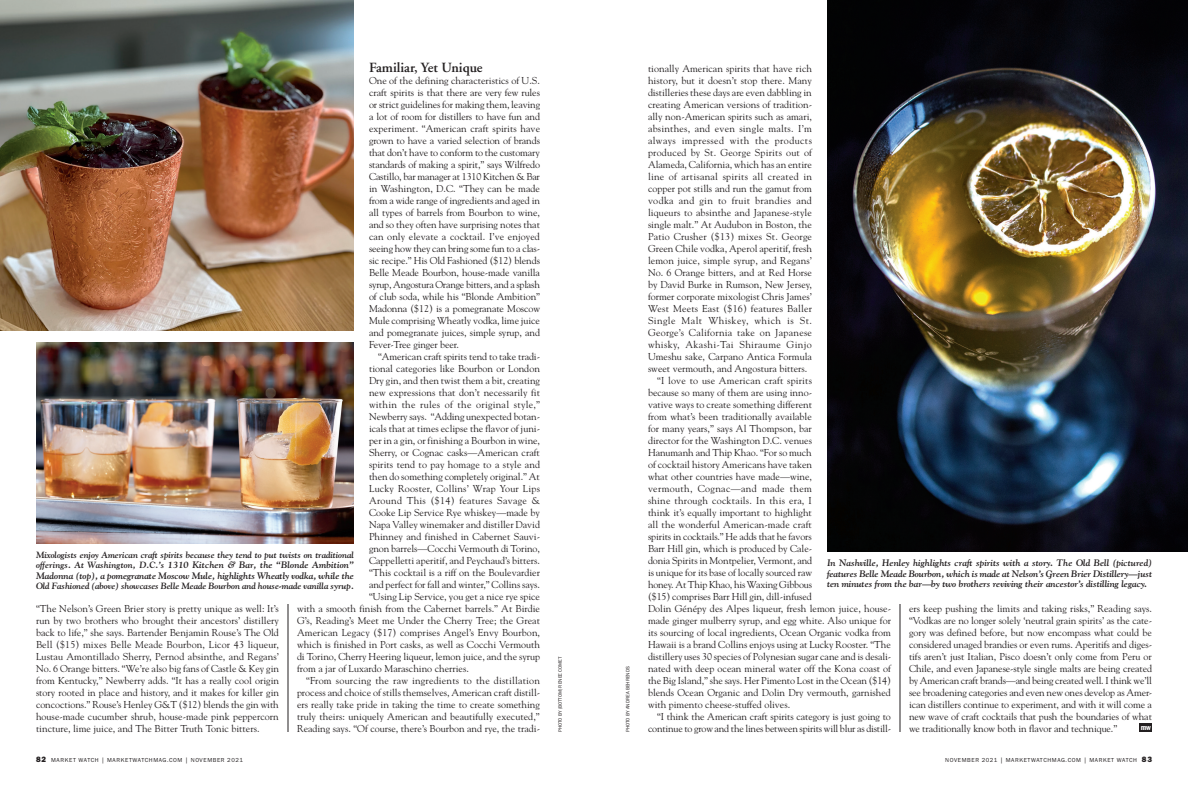
<style>
.page{position:relative;width:1188px;height:792px;background:#fff}
.page>*{position:absolute;margin:0;border:0;box-sizing:border-box;transform-origin:0 0}
.body_subhead{font:600 14px "Adobe Garamond";color:#231f20}
.body{font:10px/12px "Goudy";color:#231f20;text-align:justify}
.body-2{font:10px/12px "Goudy";letter-spacing:-.02em;color:#231f20;text-align:right}
.body-3{font:10px "Goudy";letter-spacing:.025em;color:#231f20}
.t1{font:italic 700 9.4px/10.4px "Goudy";letter-spacing:-.01em;color:#231f20}
.t2{font:italic 700 9px "Goudy";letter-spacing:-.01em;color:#231f20}
.t3{font:600 condensed 8px "Franklin Gothic EF";color:#fff}
.folio{font:6px "Franklin Gothic EF";letter-spacing:.1em;color:#231f20}
.photocredit{font:5px "Franklin Gothic EF";color:#231f20}
.s1{font-size:9px}
.s2{font-weight:800;font-size:8px}
</style>
<div class="page">
<div style="left:1140px;top:723px;width:12px;height:9px;background:#231f20"></div>
<hr style="left:288px;top:604px;width:1px;height:128px;background:#231f20">
<hr style="left:900px;top:604px;width:1px;height:128px;background:#231f20">
<img style="left:0;top:0;width:354px;height:331px">
<img style="left:36px;top:342px;width:318px;height:202px">
<img style="left:827px;top:0;width:361px;height:552px">
<p class="body_subhead" style="left:369px;top:60px;width:115px">Familiar, Yet Unique</p>
<p class="body" style="left:369px;top:74px;width:173px">One of the defining characteristics of U.S. craft spirits is that there are very few rules or strict guidelines for making them, leaving a lot of room for distillers to have fun and experiment. “American craft spirits have grown to have a varied selection of brands that don’t have to conform to the customary standards of making a spirit,” says Wilfredo Castillo, bar manager at 1310 Kitchen &amp; Bar in Washington, D.C. “They can be made from a wide range of ingredients and aged in all types of barrels from Bourbon to wine, and so they often have surprising notes that can only elevate a cocktail. I’ve enjoyed seeing how they can bring some fun to a clas&shy;sic recipe.” His Old Fashioned ($12) blends Belle Meade Bourbon, house-made vanilla syrup, Angostura Orange bitters, and a splash of club soda, while his “Blonde Ambition” Madonna ($12) is a pomegranate Moscow Mule comprising Wheatly vodka, lime juice and pomegranate juices, simple syrup, and Fever-Tree ginger beer.</p>
<p class="body" style="left:378px;top:350px;width:163px">“American craft spirits tend to take tradi-</p>
<p class="body" style="left:369px;top:362px;width:172px">tional categories like Bourbon or London</p>
<p class="body" style="left:369px;top:374px;width:173px">Dry gin, and then twist them a bit, creating</p>
<p class="body" style="left:369px;top:386px;width:173px">new expressions that don’t necessarily fit</p>
<p class="body-3" style="left:369px;top:398px;width:173px">within the rules of the original style,”</p>
<p class="body" style="left:369px;top:410px;width:172px">Newberry says. “Adding unexpected botan-</p>
<p class="body" style="left:369px;top:422px;width:172px">icals that at times eclipse the flavor of juni-</p>
<p class="body" style="left:369px;top:434px;width:173px">per in a gin, or finishing a Bourbon in wine,</p>
<p class="body" style="left:369px;top:446px;width:172px">Sherry, or Cognac casks—American craft</p>
<p class="body" style="left:369px;top:458px;width:173px">spirits tend to pay homage to a style and</p>
<p class="body" style="left:369px;top:470px;width:172px">then do something completely original.” At</p>
<p class="body" style="left:369px;top:482px;width:173px">Lucky Rooster, Collins’ Wrap Your Lips</p>
<p class="body-3" style="left:369px;top:494px;width:173px">Around This ($14) features Savage &amp;</p>
<p class="body" style="left:369px;top:506px;width:172px">Cooke Lip Service Rye whiskey—made by</p>
<p class="body" style="left:369px;top:518px;width:173px">Napa Valley winemaker and distiller David</p>
<p class="body" style="left:369px;top:530px;width:172px">Phinney and finished in Cabernet Sauvi-</p>
<p class="body" style="left:369px;top:542px;width:173px">gnon barrels—Cocchi Vermouth di Torino,</p>
<p class="body" style="left:369px;top:554px;width:172px">Cappelletti aperitif, and Peychaud’s bitters.</p>
<p class="body" style="left:369px;top:566px;width:173px">“This cocktail is a riff on the Boulevardier</p>
<p class="body" style="left:369px;top:578px;width:172px">and perfect for fall and winter,” Collins says.</p>
<p class="body" style="left:369px;top:590px;width:173px">“Using Lip Service, you get a nice rye spice</p>
<p class="body" style="left:297px;top:602px;width:245px">with a smooth finish from the Cabernet barrels.” At Birdie</p>
<p class="body" style="left:297px;top:614px;width:245px">G’s, Reading’s Meet me Under the Cherry Tree; the Great</p>
<p class="body" style="left:297px;top:626px;width:245px">American Legacy ($17) comprises Angel’s Envy Bourbon,</p>
<p class="body" style="left:297px;top:638px;width:245px">which is finished in Port casks, as well as Cocchi Vermouth</p>
<p class="body" style="left:297px;top:650px;width:245px">di Torino, Cherry Heering liqueur, lemon juice, and the syrup</p>
<p class="body" style="left:297px;top:662px;width:173px">from a jar of Luxardo Maraschino cherries.</p>
<p class="body" style="left:297px;top:674px;width:244px;text-indent:9px">“From sourcing the raw ingredients to the distillation process and choice of stills themselves, American craft distill&shy;ers really take pride in taking the time to create something truly theirs: uniquely American and beautifully executed,” Reading says. “Of course, there’s Bourbon and rye, the tradi-</p>
<p class="t2" style="left:36px;top:549px;width:319px">Mixologists enjoy American craft spirits because they tend to put twists on traditional</p>
<p class="t1" style="left:36px;top:560px;width:320px"><span class="s1">offerings. At Washington, D.C.’s</span> 1310 Kitchen &amp; Bar, the “Blonde Ambition”<br>Madonna (top), a pomegranate Moscow Mule, highlights Wheatly vodka, while the</p>
<p class="t2" style="left:36px;top:580px;width:320px">Old Fashioned (above) showcases Belle Meade Bourbon and house-made vanilla syrup.</p>
<p class="body" style="left:36px;top:602px;width:245px">“The Nelson’s Green Brier story is pretty unique as well: It’s run by two brothers who brought their ancestors’ distillery back to life,” she says. Bartender Benjamin Rouse’s The Old Bell ($15) mixes Belle Meade Bourbon, Licor 43 liqueur, Lustau Amontillado Sherry, Pernod absinthe, and Regans’ No. 6 Orange bitters. “We’re also big fans of Castle &amp; Key gin from Kentucky,” Newberry adds. “It has a really cool origin story rooted in place and history, and it makes for killer gin concoctions.” Rouse’s Henley G&amp;T ($12) blends the gin with house-made cucumber shrub, house-made pink peppercorn tincture, lime juice, and The Bitter Truth Tonic bitters.</p>
<p class="photocredit" style="left:557px;top:732px;width:77px;rotate:-90deg">PHOTO BY (BOTTOM) RENEE COMET</p>
<p class="photocredit" style="left:625px;top:732px;width:67px;rotate:-90deg">PHOTO BY ANDREA BEHRENDS</p>
<p class="body" style="left:648px;top:62px;width:166px">tionally American spirits that have rich history, but it doesn’t stop there. Many distilleries these days are even dabbling in creating American versions of tradition&shy;ally non-American spirits such as amari, absinthes, and even single malts. I’m always impressed with the products produced by St. George Spirits out of Alameda, California, which has an entire line of artisanal spirits all created in copper pot stills and run the gamut from vodka and gin to fruit brandies and liqueurs to absinthe and Japanese-style single malt.” At Audubon in Boston, the Patio Crusher ($13) mixes St. George Green Chile vodka, Aperol aperitif, fresh lemon juice, simple syrup, and Regans’ No. 6 Orange bitters, and at Red Horse by David Burke in Rumson, New Jersey, former corporate mixologist Chris James’ West Meets East ($16) features Baller Single Malt Whiskey, which is St.<br>George’s California take on Japanese whisky, Akashi-Tai Shiraume Ginjo Umeshu sake, Carpano Antica Formula sweet vermouth, and Angostura bitters.</p>
<p class="body" style="left:648px;top:374px;width:245px;text-align:left;text-indent:9px">“I love to use American craft spirits<br>because so many of them are using inno-<br>vative ways to create something different<br>from what’s been traditionally available<br>for many years,” says Al Thompson, bar<br>director for the Washington D.C. venues<br>Hanumanh and Thip Khao. “For so much<br>of cocktail history Americans have taken<br>what other countries have made—wine,<br>vermouth, Cognac—and made them<br>shine through cocktails. In this era, I<br>think it’s equally important to highlight<br>all the wonderful American-made craft<br>spirits in cocktails.” He adds that he favors<br>Barr Hill gin, which is produced by Cale-<br>donia Spirits in Montpelier, Vermont, and<br>is unique for its base of locally sourced raw<br>honey. At Thip Khao, his Waxing Gibbous<br>($15) comprises Barr Hill gin, dill-infused<br>Dolin Génépy des Alpes liqueur, fresh lemon juice, house&shy;made ginger mulberry syrup, and egg white. Also unique for its sourcing of local ingredients, Ocean Organic vodka from Hawaii is a brand Collins enjoys using at Lucky Rooster. “The distillery uses 30 species of Polynesian sugar cane and is desali&shy;nated with deep ocean mineral water off the Kona coast of the Big Island,” she says. Her Pimento Lost in the Ocean ($14) blends Ocean Organic and Dolin Dry vermouth, garnished with pimento cheese-stuffed olives.</p>
<p class="body-2" style="left:648px;top:710px;width:244px">“I think the American craft spirits category is just going to continue to grow and the lines between spirits will blur as distill-</p>
<p class="t1" style="left:827px;top:558px;width:327px;text-align:justify">In Nashville, Henley highlights craft spirits with a story. The Old Bell (pictured) features Belle Meade Bourbon, which is made at Nelson’s Green Brier Distillery—just ten minutes from the bar—by two brothers reviving their ancestor’s distilling legacy.</p>
<p class="body" style="left:909px;top:602px;width:245px">ers keep pushing the limits and taking risks,” Reading says. “Vodkas are no longer solely ‘neutral grain spirits’ as the cate&shy;gory was defined before, but now encompass what could be considered unaged brandies or even rums. Aperitifs and diges&shy;tifs aren’t just Italian, Pisco doesn’t only come from Peru or Chile, and even Japanese-style single malts are being created by American craft brands—and being created well. I think we’ll see broadening categories and even new ones develop as Amer&shy;ican distillers continue to experiment, and with it will come a new wave of craft cocktails that push the boundaries of what we traditionally know both in flavor and technique.”</p>
<p class="t3" style="left:1141px;top:722px;width:12px">mw</p>
<p class="folio" style="left:36px;top:757px;width:208px"><span class="s2">82</span> MARKET WATCH | MARKETWATCHMAG.COM | NOVEMBER 2021</p>
<p class="folio" style="left:945px;top:757px;width:208px">NOVEMBER 2021 | MARKETWATCHMAG.COM | MARKET WATCH <span class="s2">83</span></p>
</div>
